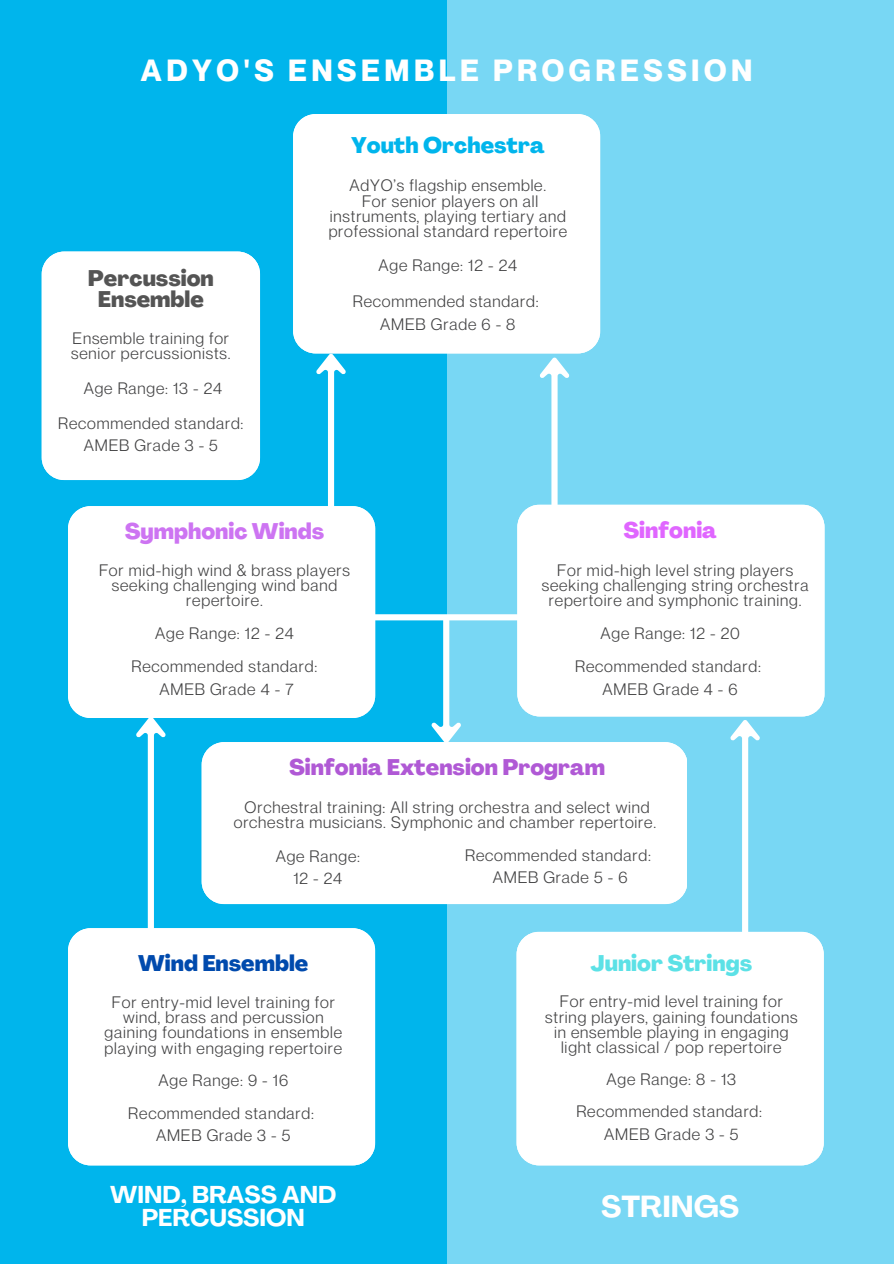
<style>
.page{position:relative;width:894px;height:1264px;background:#fff}
.page>*{position:absolute;margin:0;border:0;box-sizing:border-box;transform-origin:0 0}
.t1{font:700 30px "Neue Montreal";letter-spacing:.15em;color:#fff}
.t2{font:700 30px "Agrandir";color:#fff}
.t3{font:700 24px/23.7px "Agrandir";color:#fff;text-align:center}
.t4{font:800 22.2px "Agrandir";color:#b059d5}
.t5{font:800 22.2px/20.2px "Agrandir";color:#545454;text-align:center}
.t6{font:800 22.2px "Agrandir";color:#00b5ec}
.t7{font:800 22.2px "Agrandir";color:#cd74f2}
.t8{font:800 22.2px "Agrandir";color:#5ce1e6}
.t9{font:800 22.2px "Agrandir";color:#004aad}
.t10{font:800 22.2px "Agrandir";color:#e066ff}
.t11{font:16.2px/15.3px "Neue Montreal";letter-spacing:.05em;color:#414142;text-align:center}
</style>
<div class="page">
<div style="left:0;top:0;width:446px;height:1263px;background:#00b5ec"></div>
<div style="left:68px;top:506px;width:248px;height:211px;background:#fff"></div>
<div style="left:446px;top:0;width:447px;height:1263px;background:#78d7f4"></div>
<div style="left:293px;top:114px;width:307px;height:239px;background:#fff"></div>
<div style="left:569px;top:504px;width:255px;height:212px;background:#fff"></div>
<div style="left:202px;top:742px;width:484px;height:162px;background:#fff"></div>
<div style="left:42px;top:251px;width:218px;height:229px;background:#fff"></div>
<svg style="left:136px;top:716px;width:30px;height:212px"></svg>
<div style="left:68px;top:928px;width:307px;height:237px;background:#fff"></div>
<svg style="left:730px;top:720px;width:29px;height:211px"></svg>
<div style="left:516px;top:931px;width:307px;height:234px;background:#fff"></div>
<svg style="left:316px;top:353px;width:253px;height:390px"></svg>
<p class="t1" style="left:141px;top:52px;width:612px">ADYO'S ENSEMBLE PROGRESSION</p>
<p class="t5" style="left:88px;top:271px;width:127px">Percussion<br>Ensemble</p>
<p class="t11" style="left:71px;top:329px;width:161px;line-height:15.8px;text-align:left">Ensemble training for senior percussionists.</p>
<p class="t11" style="left:84px;top:380px;width:140px">Age Range: 13 - 24</p>
<p class="t11" style="left:58px;top:411px;width:186px;line-height:22.5px">Recommended standard:<br>AMEB Grade 3 - 5</p>
<p class="t6" style="left:351px;top:137px;width:195px">Youth Orchestra</p>
<p class="t11" style="left:349px;top:178px;width:198px">AdYO’s flagship ensemble.</p>
<p class="t11" style="left:328px;top:193px;width:240px">For senior players on all instruments, playing tertiary and professional standard repertoire</p>
<p class="t11" style="left:378px;top:257px;width:140px">Age Range: 12 - 24</p>
<p class="t11" style="left:353px;top:293px;width:187px">Recommended standard:</p>
<h3 class="t11" style="left:380px;top:316px;width:137px">AMEB Grade 6 - 8</h3>
<p class="t7" style="left:125px;top:522px;width:201px">Symphonic Winds</p>
<p class="t11" style="left:99px;top:562px;width:252px">For mid-high wind &amp; brass players seeking challenging wind band repertoire.</p>
<p class="t11" style="left:155px;top:625px;width:140px">Age Range: 12 - 24</p>
<p class="t11" style="left:131px;top:658px;width:187px">Recommended standard:</p>
<h2 class="t11" style="left:159px;top:681px;width:136px">AMEB Grade 4 - 7</h2>
<p class="t10" style="left:623px;top:521px;width:95px">Sinfonia</p>
<h3 class="t11" style="left:541px;top:562px;width:268px">For mid-high level string players seeking challenging string orchestra repertoire and symphonic training.</h3>
<p class="t11" style="left:600px;top:625px;width:140px">Age Range: 12 - 20</p>
<p class="t11" style="left:575px;top:658px;width:187px">Recommended standard:</p>
<p class="t11" style="left:602px;top:681px;width:136px">AMEB Grade 4 - 6</p>
<h3 class="t4" style="left:289px;top:758px;width:317px">Sinfonia Extension Program</h3>
<p class="t11" style="left:234px;top:798px;width:423px">Orchestral training: All string orchestra and select wind orchestra musicians. Symphonic and chamber repertoire.</p>
<p class="t11" style="left:275px;top:848px;width:86px">Age Range:</p>
<p class="t11" style="left:293px;top:870px;width:50px">12 - 24</p>
<p class="t11" style="left:465px;top:847px;width:187px">Recommended standard:</p>
<h3 class="t11" style="left:492px;top:869px;width:136px">AMEB Grade 5 - 6</h3>
<p class="t9" style="left:138px;top:954px;width:172px">Wind Ensemble</p>
<p class="t11" style="left:104px;top:994px;width:239px">For entry-mid level training for wind, brass and percussion gaining foundations in ensemble playing with engaging repertoire</p>
<h3 class="t11" style="left:158px;top:1072px;width:131px">Age Range: 9 - 16</h3>
<p class="t11" style="left:128px;top:1105px;width:187px">Recommended standard:</p>
<p class="t11" style="left:156px;top:1127px;width:136px">AMEB Grade 3 - 5</p>
<p class="t8" style="left:590px;top:954px;width:163px">Junior Strings</p>
<p class="t11" style="left:545px;top:993px;width:254px">For entry-mid level training for string players, gaining foundations in ensemble playing in engaging light classical / pop repertoire</p>
<h1 class="t11" style="left:606px;top:1071px;width:131px">Age Range: 8 - 13</h1>
<h1 class="t11" style="left:576px;top:1103px;width:187px">Recommended standard:</h1>
<h3 class="t11" style="left:604px;top:1125px;width:136px">AMEB Grade 3 - 5</h3>
<p class="t3" style="left:110px;top:1184px;width:228px">WIND, BRASS AND<br>PERCUSSION</p>
<p class="t2" style="left:601px;top:1194px;width:139px">STRINGS</p>
</div>
